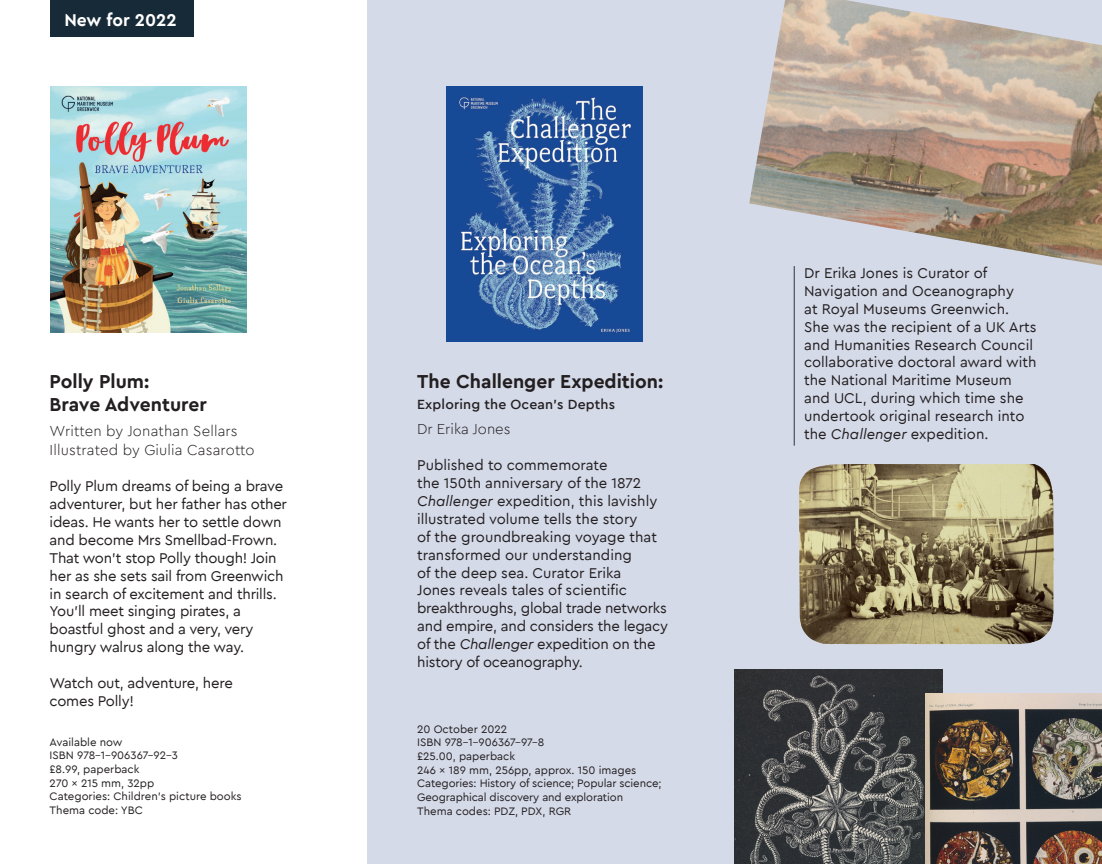
<style>
.page{position:relative;width:1102px;height:864px;background:#fff}
.page>*{position:absolute;margin:0;border:0;box-sizing:border-box;transform-origin:0 0}
.t1{font:700 19.25px/23.1px "Cera PRO";color:#231f20}
.t2{font:700 17.5px "Cera PRO";color:#fff}
.t3{font:14.88px/17.8px "Cera PRO";letter-spacing:-.01em;color:#231f20}
.t4{font:300 14.88px/18.9px "Cera PRO";letter-spacing:.01em;color:#231f20}
.t5{font:500 14px "Cera PRO";letter-spacing:.01em;color:#231f20}
.t6{font:11.38px/13.7px "Cera PRO";color:#231f20}
.s1{font-style:italic}
</style>
<div class="page">
<div style="left:367px;top:0;width:734px;height:863px;background:#d5dae9"></div>
<div style="left:50px;top:0;width:143px;height:36px;background:#172a37"></div>
<img style="left:51px;top:87px;width:195px;height:245px">
<img style="left:446px;top:87px;width:196px;height:254px">
<img style="left:734px;top:669px;width:208px;height:194px">
<img style="left:924px;top:693px;width:177px;height:170px">
<img style="left:749px;top:0;width:352px;height:265px">
<img style="left:799px;top:464px;width:254px;height:180px">
<hr style="left:793px;top:266px;width:1px;height:179px;background:#000">
<p class="t2" style="left:64px;top:8px;width:113px">New for 2022</p>
<p class="t1" style="left:50px;top:369px;width:159px">Polly Plum:<br>Brave Adventurer</p>
<p class="t4" style="left:50px;top:420px;width:206px">Written by Jonathan Sellars<br>Illustrated by Giulia Casarotto</p>
<p class="t3" style="left:50px;top:476px;width:239px">Polly Plum dreams of being a brave adventurer, but her father has other ideas. He wants her to settle down and become Mrs Smellbad-Frown.<br>That won’t stop Polly though! Join her as she sets sail from Greenwich in search of excitement and thrills.<br>You’ll meet singing pirates, a boastful ghost and a very, very hungry walrus along the way.</p>
<p class="t3" style="left:50px;top:673px;width:185px">Watch out, adventure, here comes Polly!</p>
<p class="t6" style="left:50px;top:734px;width:194px">Available now<br>ISBN 978-1-906367-92-3<br>£8.99, paperback<br>270 x 215 mm, 32pp<br>Categories: Children’s picture books<br>Thema code: YBC</p>
<p class="t1" style="left:417px;top:369px;width:247px">The Challenger Expedition:</p>
<p class="t5" style="left:417px;top:395px;width:199px">Exploring the Ocean’s Depths</p>
<p class="t4" style="left:417px;top:418px;width:95px">Dr Erika Jones</p>
<p class="t3" style="left:417px;top:455px;width:252px">Published to commemorate<br>the 150th anniversary of the 1872<br><span class="s1">Challenger</span> expedition, this lavishly illustrated volume tells the story<br>of the groundbreaking voyage that transformed our understanding<br>of the deep sea. Curator Erika<br>Jones reveals tales of scientific breakthroughs, global trade networks and empire, and considers the legacy of the <span class="s1">Challenger</span> expedition on the history of oceanography.</p>
<p class="t6" style="left:417px;top:721px;width:246px">20 October 2022<br>ISBN 978-1-906367-97-8<br>£25.00, paperback<br>246 x 189 mm, 256pp, approx. 150 images<br>Categories: History of science; Popular science;<br>Geographical discovery and exploration<br>Thema codes: PDZ, PDX, RGR</p>
<p class="t3" style="left:804px;top:263px;width:234px">Dr Erika Jones is Curator of<br>Navigation and Oceanography<br>at Royal Museums Greenwich.<br>She was the recipient of a UK Arts and Humanities Research Council collaborative doctoral award with the National Maritime Museum and UCL, during which time she undertook original research into the <span class="s1">Challenger</span> expedition.</p>
</div>
